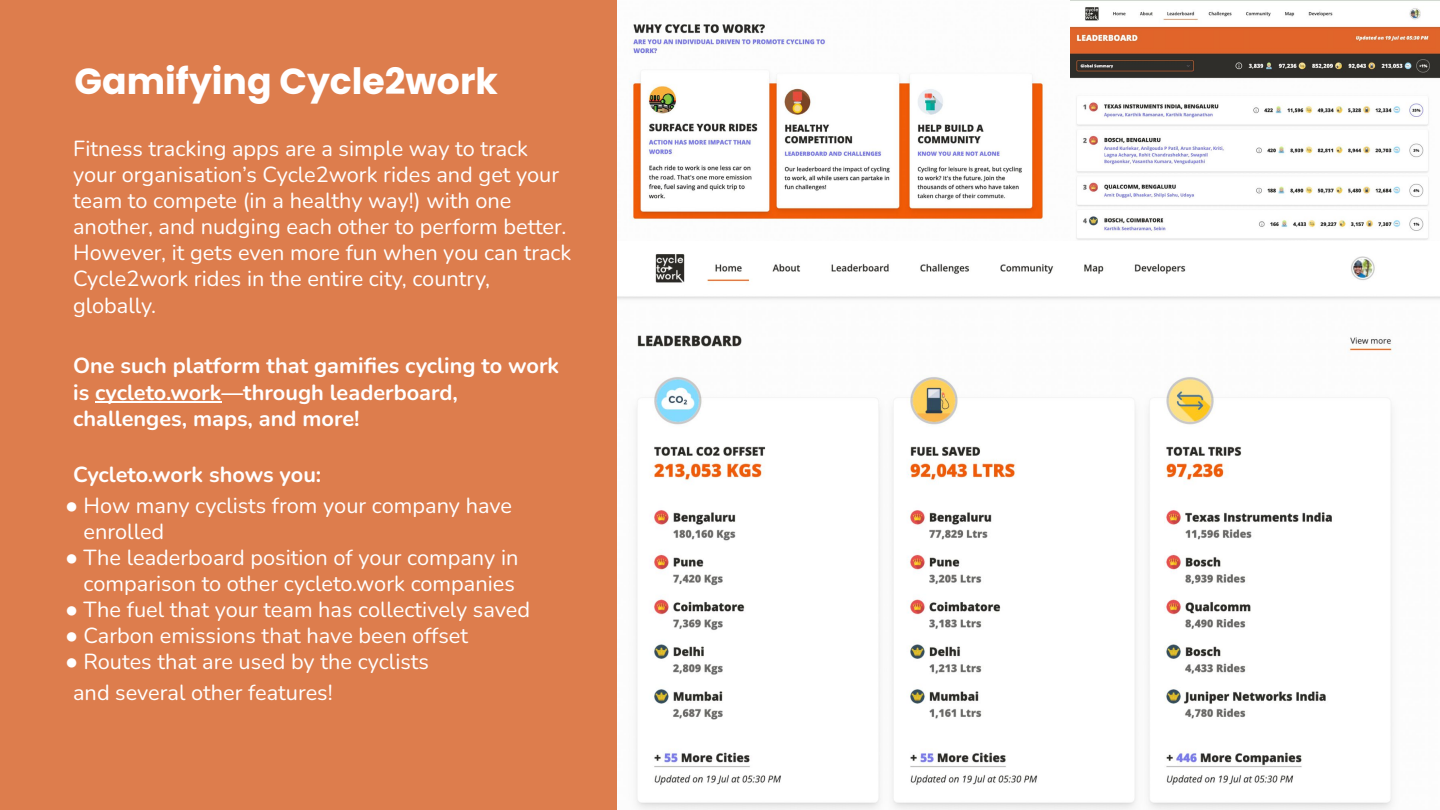
<style>
.page{position:relative;width:1440px;height:810px;background:#dd7d4d}
.page>*{position:absolute;margin:0;border:0;box-sizing:border-box;transform-origin:0 0}
.t1{font:700 36.22px "Poppins";color:#fff}
.t2{font:21.75px/26.1px "Nunito";color:#fff}
.t3{font:700 21.75px/26.1px "Nunito";color:#fff}
.s1{font-family:"Arial"}
</style>
<div class="page">
<hr style="left:95px;top:401px;width:126px;height:2px;background:#fff">
<img style="left:617px;top:0;width:823px;height:810px">
<h1 class="t1" style="left:75px;top:60px;width:425px">Gamifying Cycle2work</h1>
<p class="t2" style="left:73px;top:135px;width:500px">Fitness tracking apps are a simple way to track your organisation’s Cycle2work rides and get your team to compete (in a healthy way!) with one another, and nudging each other to perform better.<br>However, it gets even more fun when you can track Cycle2work rides in the entire city, country, globally.</p>
<p class="t3" style="left:73px;top:352px;width:488px">One such platform that gamifies cycling to work is cycleto.work—through leaderboard, challenges, maps, and more!</p>
<p class="t3" style="left:73px;top:461px;width:250px">Cycleto.work shows you:</p>
<p class="t2" style="left:84px;top:491px;width:430px;text-indent:-18px"><span class="s1">●</span> How many cyclists from your company have enrolled</p>
<p class="t2" style="left:65px;top:544px;width:455px;text-align:right"><span class="s1">●</span> The leaderboard position of your company in comparison to other cycleto.work companies</p>
<p class="t2" style="left:65px;top:596px;width:466px"><span class="s1">●</span> The fuel that your team has collectively saved</p>
<p class="t2" style="left:65px;top:622px;width:404px"><span class="s1">●</span> Carbon emissions that have been offset</p>
<p class="t2" style="left:73px;top:646px;width:357px;line-height:30.5px;text-indent:-8px"><span class="s1">●</span> Routes that are used by the cyclists and several other features!</p>
</div>
